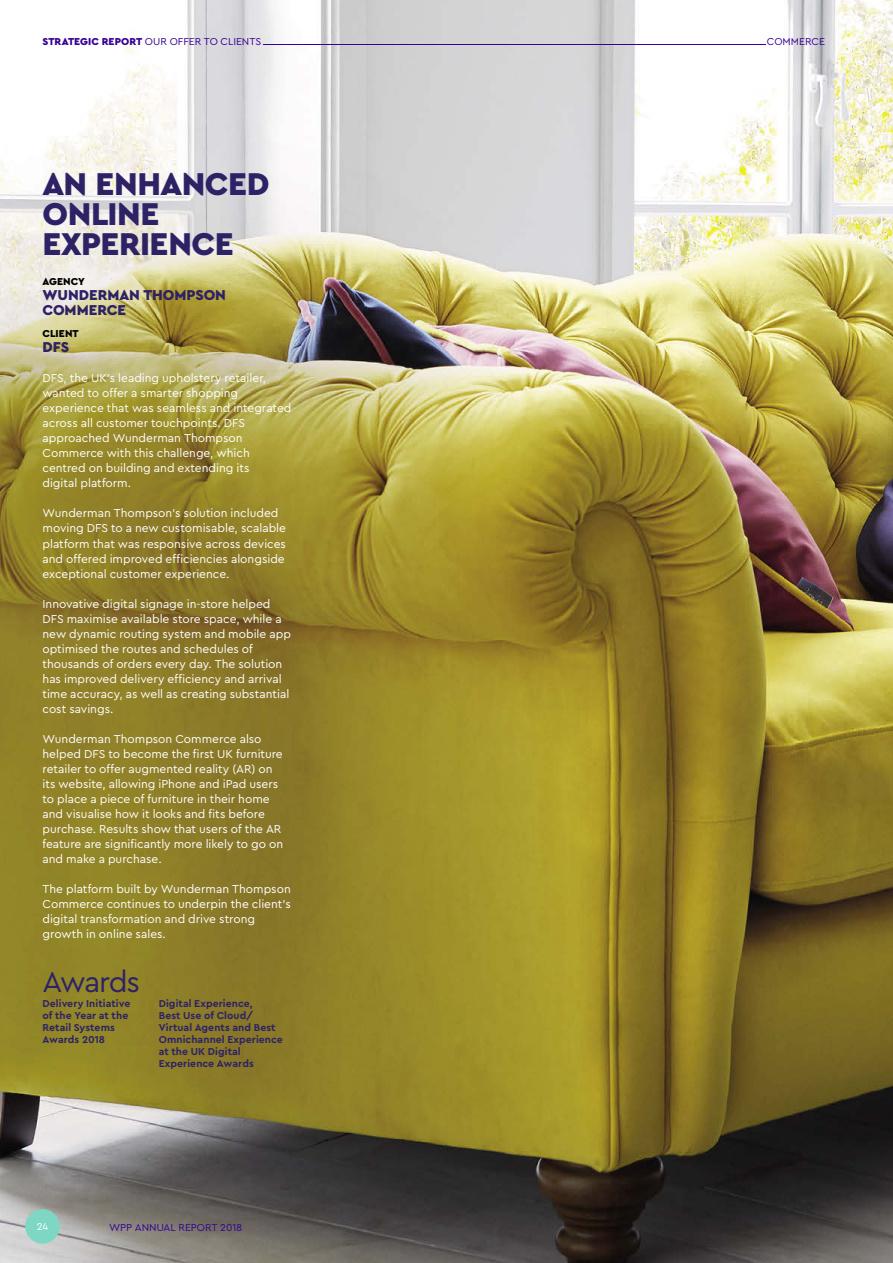
<style>
.page{position:relative;width:893px;height:1263px;background:#fff}
.page>*{position:absolute;margin:0;border:0;box-sizing:border-box;transform-origin:0 0}
.t1{font:900 33px/30px "WPP";letter-spacing:-.015em;color:#2e2266}
.t2{font:30px "WPP";letter-spacing:-.045em;color:#2e2266}
.t3{font:900 15px/15px "WPP";letter-spacing:-.005em;color:#2e2266}
.t4{font:12px/15px "WPP";color:#fff}
.t5{font:700 10.5px/12px "WPP";letter-spacing:.005em;color:#2e2266}
.t6{font:10.5px "WPP";color:#370094}
.t7{font:900 10.5px "WPP";letter-spacing:.005em;color:#000}
.t8{font:10.5px "WPP";color:#fff}
.s1{font-weight:900}
</style>
<div class="page">
<img style="left:0;top:0;width:893px;height:1263px">
<div style="left:25px;top:1209px;width:35px;height:35px;background:#7dd7c3;border-radius:50%"></div>
<hr style="left:263px;top:44px;width:502px;height:1px;background:#370094">
<p class="t6" style="left:43px;top:35px;width:220px"><span class="s1">STRATEGIC REPORT</span> OUR OFFER TO CLIENTS</p>
<p class="t6" style="left:767px;top:35px;width:59px">COMMERCE</p>
<h1 class="t1" style="left:43px;top:168px;width:229px">AN ENHANCED<br>ONLINE<br>EXPERIENCE</h1>
<p class="t7" style="left:43px;top:274px;width:44px">AGENCY</p>
<p class="t3" style="left:43px;top:287px;width:185px">WUNDERMAN THOMPSON<br>COMMERCE</p>
<p class="t7" style="left:43px;top:327px;width:38px">CLIENT</p>
<p class="t3" style="left:43px;top:339px;width:28px">DFS</p>
<p class="t4" style="left:43px;top:370px;width:250px">DFS, the UK’s leading upholstery retailer, wanted to offer a smarter shopping experience that was seamless and integrated across all customer touchpoints. DFS approached Wunderman Thompson Commerce with this challenge, which centred on building and extending its<br>digital platform.</p>
<p class="t4" style="left:43px;top:505px;width:245px">Wunderman Thompson’s solution included moving DFS to a new customisable, scalable platform that was responsive across devices and offered improved efficiencies alongside exceptional customer experience.</p>
<p class="t4" style="left:43px;top:595px;width:250px">Innovative digital signage in-store helped DFS maximise available store space, while a new dynamic routing system and mobile app optimised the routes and schedules of thousands of orders every day. The solution has improved delivery efficiency and arrival time accuracy, as well as creating substantial cost savings.</p>
<p class="t4" style="left:43px;top:730px;width:242px">Wunderman Thompson Commerce also helped DFS to become the first UK furniture retailer to offer augmented reality (AR) on its website, allowing iPhone and iPad users to place a piece of furniture in their home and visualise how it looks and fits before purchase. Results show that users of the AR feature are significantly more likely to go on and make a purchase.</p>
<p class="t4" style="left:43px;top:880px;width:250px">The platform built by Wunderman Thompson Commerce continues to underpin the client’s digital transformation and drive strong growth in online sales.</p>
<h2 class="t2" style="left:43px;top:962px;width:99px">Awards</h2>
<p class="t5" style="left:43px;top:997px;width:89px">Delivery Initiative of the Year at the<br>Retail Systems<br>Awards 2018</p>
<p class="t5" style="left:159px;top:997px;width:126px">Digital Experience,<br>Best Use of Cloud/<br>Virtual Agents and Best<br>Omnichannel Experience at the UK Digital<br>Experience Awards</p>
<p class="t8" style="left:37px;top:1219px;width:13px">24</p>
<p class="t6" style="left:109px;top:1220px;width:135px">WPP ANNUAL REPORT 2018</p>
</div>
